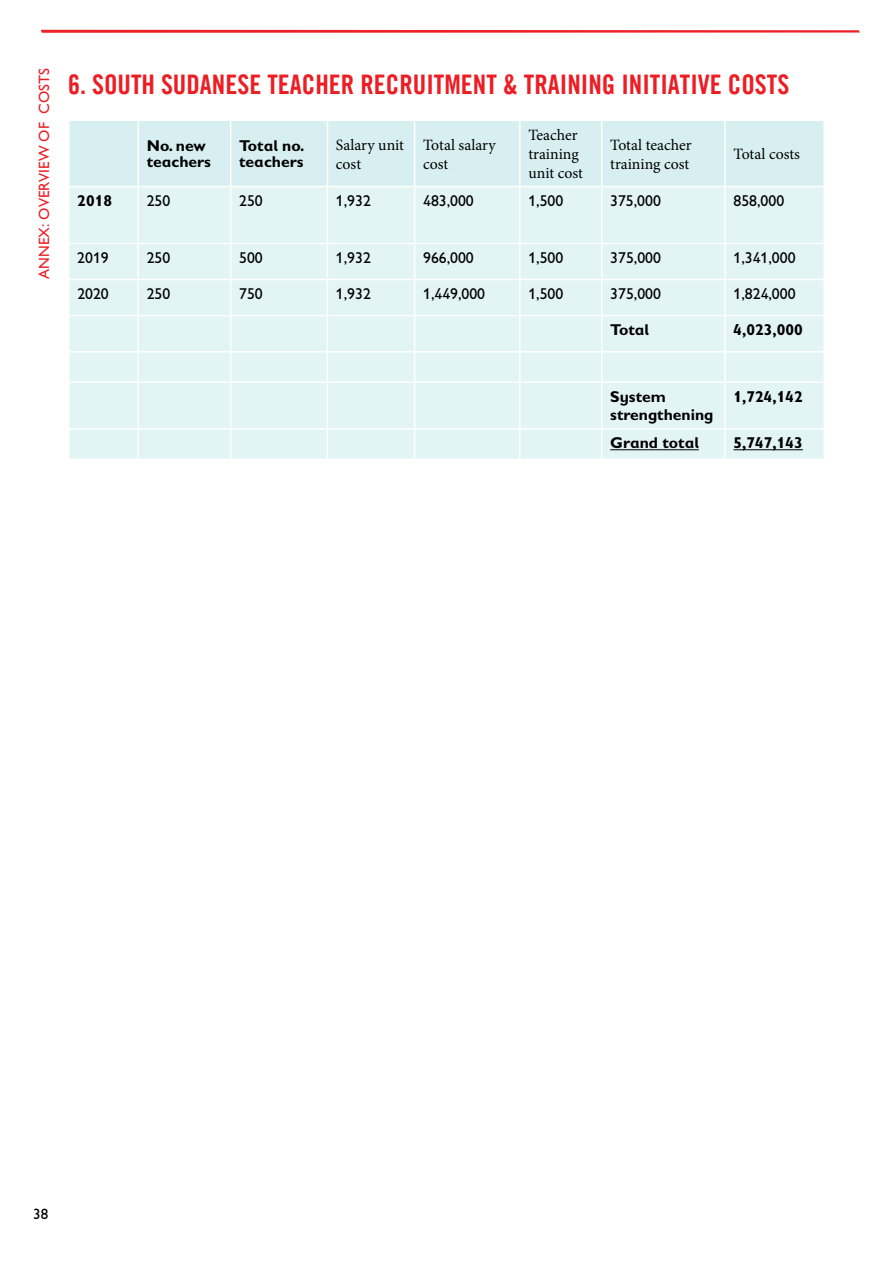
<style>
.page{position:relative;width:893px;height:1263px;background:#fff}
.page>*{position:absolute;margin:0;border:0;box-sizing:border-box;transform-origin:0 0}
.t1{font:27px "Trade Gothic LT Com Bd Cn 20";color:#ed1d24}
.t2{font:15.75px "Gill Sans Infant Std";color:#000}
.t3{font:700 15.75px/15.8px "Gill Sans Infant Std";color:#000}
.t4{font:15.75px/18.9px "Minion Pro";color:#000}
.t5{font:15px "Gill Sans Infant Std";color:#ed1d24}
.t6{font:15px "Gill Sans Infant Std";color:#000}
</style>
<div class="page">
<svg style="left:41px;top:30px;width:819px;height:3px;background:#ef3f44"></svg>
<div style="left:70px;top:121px;width:753px;height:65px;background:#d7eff1"></div>
<div style="left:70px;top:187px;width:753px;height:272px;background:#e3f4f5"></div>
<hr style="left:137px;top:121px;width:2px;height:65px;background:#fff">
<hr style="left:230px;top:121px;width:1px;height:65px;background:#fff">
<hr style="left:327px;top:121px;width:1px;height:65px;background:#fff">
<hr style="left:414px;top:121px;width:1px;height:65px;background:#fff">
<hr style="left:519px;top:121px;width:2px;height:65px;background:#fff">
<hr style="left:601px;top:121px;width:1px;height:65px;background:#fff">
<hr style="left:724px;top:121px;width:2px;height:65px;background:#fff">
<hr style="left:137px;top:187px;width:2px;height:56px;background:#fff">
<hr style="left:230px;top:187px;width:1px;height:56px;background:#fff">
<hr style="left:327px;top:187px;width:1px;height:56px;background:#fff">
<hr style="left:414px;top:187px;width:1px;height:56px;background:#fff">
<hr style="left:519px;top:187px;width:2px;height:56px;background:#fff">
<hr style="left:601px;top:187px;width:1px;height:56px;background:#fff">
<hr style="left:724px;top:187px;width:2px;height:56px;background:#fff">
<hr style="left:68px;top:243px;width:70px;height:1px;background:#fff">
<hr style="left:138px;top:243px;width:93px;height:1px;background:#fff">
<hr style="left:137px;top:244px;width:2px;height:35px;background:#fff">
<hr style="left:231px;top:243px;width:96px;height:1px;background:#fff">
<hr style="left:230px;top:244px;width:1px;height:35px;background:#fff">
<hr style="left:327px;top:243px;width:88px;height:1px;background:#fff">
<hr style="left:415px;top:243px;width:105px;height:1px;background:#fff">
<hr style="left:520px;top:243px;width:82px;height:1px;background:#fff">
<hr style="left:602px;top:243px;width:123px;height:1px;background:#fff">
<hr style="left:725px;top:243px;width:100px;height:1px;background:#fff">
<hr style="left:327px;top:244px;width:1px;height:35px;background:#fff">
<hr style="left:414px;top:244px;width:1px;height:35px;background:#fff">
<hr style="left:519px;top:244px;width:2px;height:35px;background:#fff">
<hr style="left:601px;top:244px;width:1px;height:35px;background:#fff">
<hr style="left:724px;top:244px;width:2px;height:35px;background:#fff">
<hr style="left:68px;top:279px;width:70px;height:1px;background:#fff">
<hr style="left:138px;top:279px;width:93px;height:1px;background:#fff">
<hr style="left:137px;top:280px;width:2px;height:35px;background:#fff">
<hr style="left:231px;top:279px;width:96px;height:1px;background:#fff">
<hr style="left:230px;top:280px;width:1px;height:35px;background:#fff">
<hr style="left:327px;top:279px;width:88px;height:1px;background:#fff">
<hr style="left:415px;top:279px;width:105px;height:1px;background:#fff">
<hr style="left:520px;top:279px;width:82px;height:1px;background:#fff">
<hr style="left:602px;top:279px;width:123px;height:1px;background:#fff">
<hr style="left:725px;top:279px;width:100px;height:1px;background:#fff">
<hr style="left:327px;top:280px;width:1px;height:35px;background:#fff">
<hr style="left:414px;top:280px;width:1px;height:35px;background:#fff">
<hr style="left:519px;top:280px;width:2px;height:35px;background:#fff">
<hr style="left:601px;top:280px;width:1px;height:35px;background:#fff">
<hr style="left:724px;top:280px;width:2px;height:35px;background:#fff">
<hr style="left:68px;top:315px;width:70px;height:1px;background:#fff">
<hr style="left:138px;top:315px;width:93px;height:1px;background:#fff">
<hr style="left:137px;top:316px;width:2px;height:35px;background:#fff">
<hr style="left:231px;top:315px;width:96px;height:1px;background:#fff">
<hr style="left:230px;top:316px;width:1px;height:35px;background:#fff">
<hr style="left:327px;top:315px;width:88px;height:1px;background:#fff">
<hr style="left:415px;top:315px;width:105px;height:1px;background:#fff">
<hr style="left:520px;top:315px;width:82px;height:1px;background:#fff">
<hr style="left:602px;top:315px;width:123px;height:1px;background:#fff">
<hr style="left:725px;top:315px;width:100px;height:1px;background:#fff">
<hr style="left:327px;top:316px;width:1px;height:35px;background:#fff">
<hr style="left:414px;top:316px;width:1px;height:35px;background:#fff">
<hr style="left:519px;top:316px;width:2px;height:35px;background:#fff">
<hr style="left:601px;top:316px;width:1px;height:35px;background:#fff">
<hr style="left:724px;top:316px;width:2px;height:35px;background:#fff">
<hr style="left:68px;top:351px;width:70px;height:2px;background:#fff">
<hr style="left:138px;top:351px;width:93px;height:2px;background:#fff">
<hr style="left:137px;top:353px;width:2px;height:28px;background:#fff">
<hr style="left:137px;top:383px;width:2px;height:45px;background:#fff">
<hr style="left:137px;top:430px;width:2px;height:29px;background:#fff">
<hr style="left:231px;top:351px;width:96px;height:2px;background:#fff">
<svg style="left:230px;top:353px;width:1px;height:28px"></svg>
<hr style="left:327px;top:351px;width:88px;height:2px;background:#fff">
<hr style="left:415px;top:351px;width:105px;height:2px;background:#fff">
<hr style="left:520px;top:351px;width:82px;height:2px;background:#fff">
<hr style="left:602px;top:351px;width:123px;height:2px;background:#fff">
<hr style="left:725px;top:351px;width:100px;height:2px;background:#fff">
<hr style="left:230px;top:383px;width:1px;height:45px;background:#fff">
<svg style="left:230px;top:430px;width:1px;height:29px"></svg>
<svg style="left:327px;top:353px;width:1px;height:28px"></svg>
<svg style="left:414px;top:353px;width:1px;height:28px"></svg>
<hr style="left:519px;top:353px;width:2px;height:28px;background:#fff">
<svg style="left:601px;top:353px;width:1px;height:28px"></svg>
<hr style="left:724px;top:353px;width:2px;height:28px;background:#fff">
<hr style="left:327px;top:383px;width:1px;height:45px;background:#fff">
<hr style="left:414px;top:383px;width:1px;height:45px;background:#fff">
<hr style="left:519px;top:383px;width:2px;height:45px;background:#fff">
<hr style="left:601px;top:383px;width:1px;height:45px;background:#fff">
<hr style="left:724px;top:383px;width:2px;height:45px;background:#fff">
<svg style="left:327px;top:430px;width:1px;height:29px"></svg>
<svg style="left:414px;top:430px;width:1px;height:29px"></svg>
<hr style="left:519px;top:430px;width:2px;height:29px;background:#fff">
<svg style="left:601px;top:430px;width:1px;height:29px"></svg>
<hr style="left:724px;top:430px;width:2px;height:29px;background:#fff">
<hr style="left:68px;top:381px;width:70px;height:2px;background:#fff">
<hr style="left:68px;top:428px;width:70px;height:2px;background:#fff">
<hr style="left:138px;top:381px;width:93px;height:2px;background:#fff">
<hr style="left:138px;top:428px;width:93px;height:2px;background:#fff">
<hr style="left:231px;top:381px;width:96px;height:2px;background:#fff">
<hr style="left:327px;top:381px;width:88px;height:2px;background:#fff">
<hr style="left:415px;top:381px;width:105px;height:2px;background:#fff">
<hr style="left:520px;top:381px;width:82px;height:2px;background:#fff">
<hr style="left:602px;top:381px;width:123px;height:2px;background:#fff">
<hr style="left:725px;top:381px;width:100px;height:2px;background:#fff">
<hr style="left:231px;top:428px;width:96px;height:2px;background:#fff">
<hr style="left:327px;top:428px;width:88px;height:2px;background:#fff">
<hr style="left:415px;top:428px;width:105px;height:2px;background:#fff">
<hr style="left:520px;top:428px;width:82px;height:2px;background:#fff">
<hr style="left:602px;top:428px;width:123px;height:2px;background:#fff">
<hr style="left:725px;top:428px;width:100px;height:2px;background:#fff">
<hr style="left:610px;top:449px;width:89px;height:1px;background:#000">
<hr style="left:733px;top:449px;width:70px;height:1px;background:#000">
<p class="t5" style="left:36px;top:279px;width:212px;rotate:-90deg">ANNEX: OVERVIEW OF COSTS</p>
<h1 class="t1" style="left:68px;top:68px;width:723px">6. SOUTH SUDANESE TEACHER RECRUITMENT &amp; TRAINING INITIATIVE COSTS</h1>
<p class="t3" style="left:147px;top:138px;width:66px">No. new teachers</p>
<p class="t3" style="left:239px;top:138px;width:67px">Total no. teachers</p>
<p class="t4" style="left:336px;top:135px;width:70px">Salary unit cost</p>
<p class="t4" style="left:423px;top:135px;width:74px">Total salary cost</p>
<p class="t4" style="left:528px;top:126px;width:56px">Teacher training unit cost</p>
<p class="t4" style="left:610px;top:135px;width:83px">Total teacher training cost</p>
<p class="t4" style="left:733px;top:145px;width:68px">Total costs</p>
<p class="t3" style="left:77px;top:192px;width:36px">2018</p>
<p class="t2" style="left:147px;top:191px;width:25px">250</p>
<p class="t2" style="left:239px;top:191px;width:25px">250</p>
<p class="t2" style="left:336px;top:191px;width:36px">1,932</p>
<p class="t2" style="left:423px;top:191px;width:52px">483,000</p>
<p class="t2" style="left:528px;top:191px;width:36px">1,500</p>
<p class="t2" style="left:610px;top:191px;width:52px">375,000</p>
<p class="t2" style="left:733px;top:191px;width:52px">858,000</p>
<p class="t2" style="left:77px;top:248px;width:33px">2019</p>
<p class="t2" style="left:147px;top:248px;width:25px">250</p>
<p class="t2" style="left:239px;top:248px;width:25px">500</p>
<p class="t2" style="left:336px;top:248px;width:36px">1,932</p>
<p class="t2" style="left:423px;top:248px;width:52px">966,000</p>
<p class="t2" style="left:528px;top:248px;width:36px">1,500</p>
<p class="t2" style="left:610px;top:248px;width:52px">375,000</p>
<p class="t2" style="left:734px;top:248px;width:64px">1,341,000</p>
<p class="t2" style="left:77px;top:284px;width:33px">2020</p>
<p class="t2" style="left:147px;top:284px;width:25px">250</p>
<p class="t2" style="left:239px;top:284px;width:25px">750</p>
<p class="t2" style="left:336px;top:284px;width:36px">1,932</p>
<p class="t2" style="left:423px;top:284px;width:64px">1,449,000</p>
<p class="t2" style="left:528px;top:284px;width:36px">1,500</p>
<p class="t2" style="left:610px;top:284px;width:52px">375,000</p>
<p class="t2" style="left:734px;top:284px;width:64px">1,824,000</p>
<p class="t3" style="left:610px;top:322px;width:40px">Total</p>
<p class="t3" style="left:734px;top:322px;width:71px">4,023,000</p>
<p class="t3" style="left:610px;top:387px;width:105px;line-height:18.9px">System strengthening</p>
<p class="t3" style="left:734px;top:388px;width:71px">1,724,142</p>
<p class="t3" style="left:610px;top:435px;width:90px">Grand total</p>
<p class="t3" style="left:733px;top:435px;width:71px">5,747,143</p>
<p class="t6" style="left:33px;top:1206px;width:16px">38</p>
</div>
